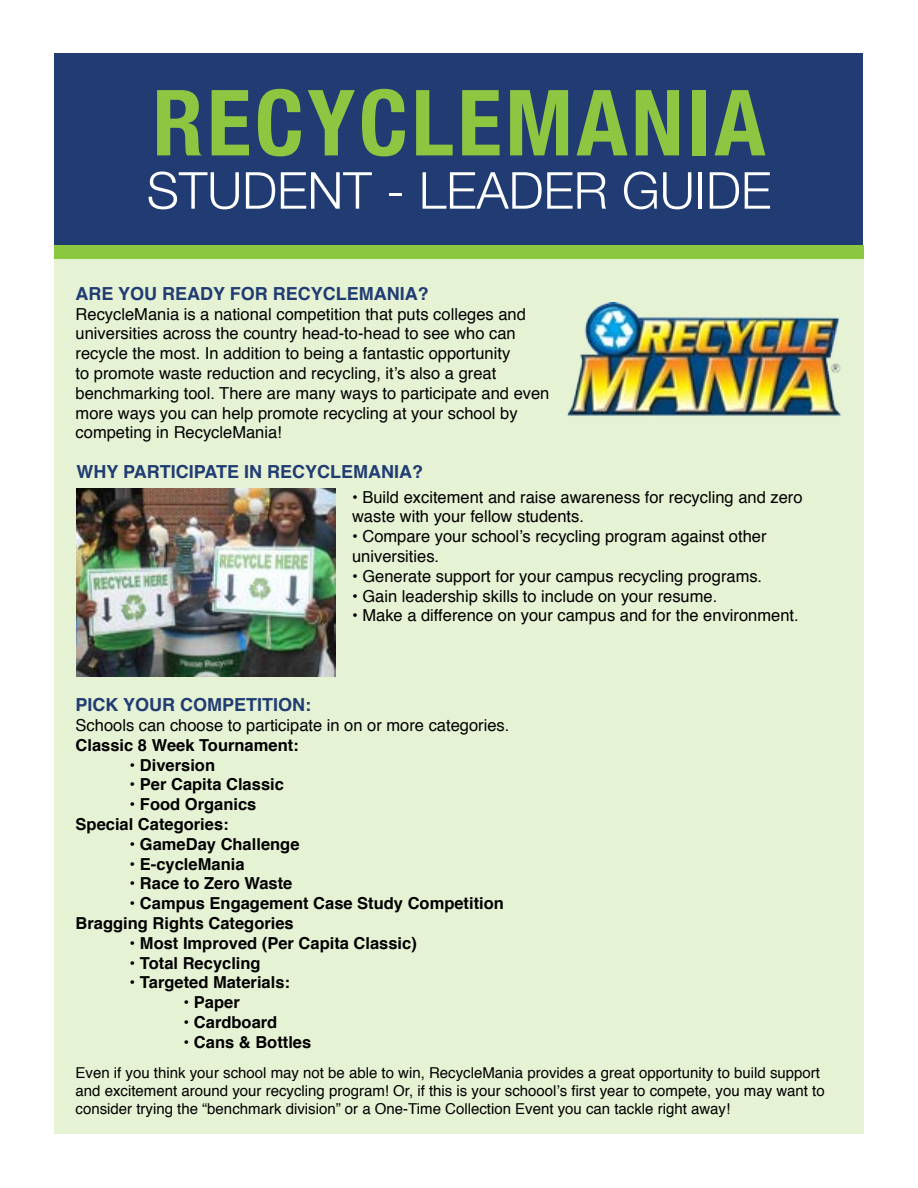
<style>
.page{position:relative;width:918px;height:1188px;background:#fff}
.page>*{position:absolute;margin:0;border:0;box-sizing:border-box;transform-origin:0 0}
.t1{font:700 condensed 91.5px "Helvetica Neue";letter-spacing:.04em;color:#8dc640}
.t2{font:300 51px "Helvetica Neue";color:#fff}
.t3{font:700 18px "Helvetica";color:#203c73}
.t4{font:16.5px/19.8px "Helvetica";color:#000101}
.t5{font:700 16.5px/19.8px "Helvetica";color:#000}
.t6{font:16.5px/19.8px "Helvetica";color:#000}
.t7{font:15px/18px "Helvetica";color:#000}
</style>
<div class="page">
<div style="left:55px;top:53px;width:808px;height:193px;background:#203c73"></div>
<div style="left:54px;top:259px;width:810px;height:875px;background:#e6f2d4"></div>
<div style="left:54px;top:246px;width:810px;height:13px;background:#8cc740"></div>
<img style="left:567px;top:302px;width:274px;height:114px">
<img style="left:76px;top:488px;width:259px;height:188px">
<h1 class="t1" style="left:153px;top:47px;width:614px">RECYCLEMANIA</h1>
<h2 class="t2" style="left:147px;top:149px;width:626px">STUDENT - LEADER GUIDE</h2>
<p class="t3" style="left:76px;top:279px;width:355px">ARE YOU READY FOR RECYCLEMANIA?</p>
<p class="t4" style="left:76px;top:304px;width:475px">RecycleMania is a national competition that puts colleges and universities across the country head-to-head to see who can recycle the most. In addition to being a fantastic opportunity<br>to promote waste reduction and recycling, it’s also a great benchmarking tool. There are many ways to participate and even more ways you can help promote recycling at your school by competing in RecycleMania!</p>
<p class="t3" style="left:76px;top:457px;width:348px">WHY PARTICIPATE IN RECYCLEMANIA?</p>
<p class="t6" style="left:352px;top:488px;width:452px">• Build excitement and raise awareness for recycling and zero waste with your fellow students.</p>
<p class="t6" style="left:352px;top:527px;width:416px">• Compare your school’s recycling program against other universities.</p>
<p class="t6" style="left:352px;top:567px;width:412px">• Generate support for your campus recycling programs.</p>
<p class="t6" style="left:352px;top:587px;width:367px">• Gain leadership skills to include on your resume.</p>
<p class="t6" style="left:352px;top:606px;width:448px">• Make a difference on your campus and for the environment.</p>
<p class="t3" style="left:76px;top:690px;width:237px">PICK YOUR COMPETITION:</p>
<p class="t4" style="left:76px;top:716px;width:435px">Schools can choose to participate in on or more categories.</p>
<p class="t5" style="left:76px;top:735px;width:225px">Classic 8 Week Tournament:</p>
<p class="t5" style="left:130px;top:755px;width:87px">• Diversion</p>
<p class="t5" style="left:130px;top:775px;width:156px">• Per Capita Classic</p>
<p class="t5" style="left:76px;top:795px;width:182px;text-indent:54px">• Food Organics<br>Special Categories:</p>
<p class="t5" style="left:130px;top:834px;width:171px">• GameDay Challenge</p>
<p class="t5" style="left:130px;top:854px;width:116px">• E-cycleMania</p>
<p class="t5" style="left:130px;top:874px;width:164px">• Race to Zero Waste</p>
<p class="t5" style="left:76px;top:894px;width:430px;text-indent:54px">• Campus Engagement Case Study Competition<br>Bragging Rights Categories</p>
<p class="t5" style="left:130px;top:933px;width:289px">• Most Improved (Per Capita Classic)</p>
<p class="t5" style="left:130px;top:953px;width:133px">• Total Recycling</p>
<p class="t5" style="left:130px;top:973px;width:162px">• Targeted Materials:</p>
<p class="t5" style="left:184px;top:993px;width:58px">• Paper</p>
<p class="t5" style="left:184px;top:1012px;width:95px">• Cardboard</p>
<p class="t5" style="left:184px;top:1032px;width:129px">• Cans &amp; Bottles</p>
<p class="t7" style="left:76px;top:1064px;width:751px">Even if you think your school may not be able to win, RecycleMania provides a great opportunity to build support and excitement around your recycling program! Or, if this is your schoool’s first year to compete, you may want to consider trying the “benchmark division” or a One-Time Collection Event you can tackle right away!</p>
</div>
